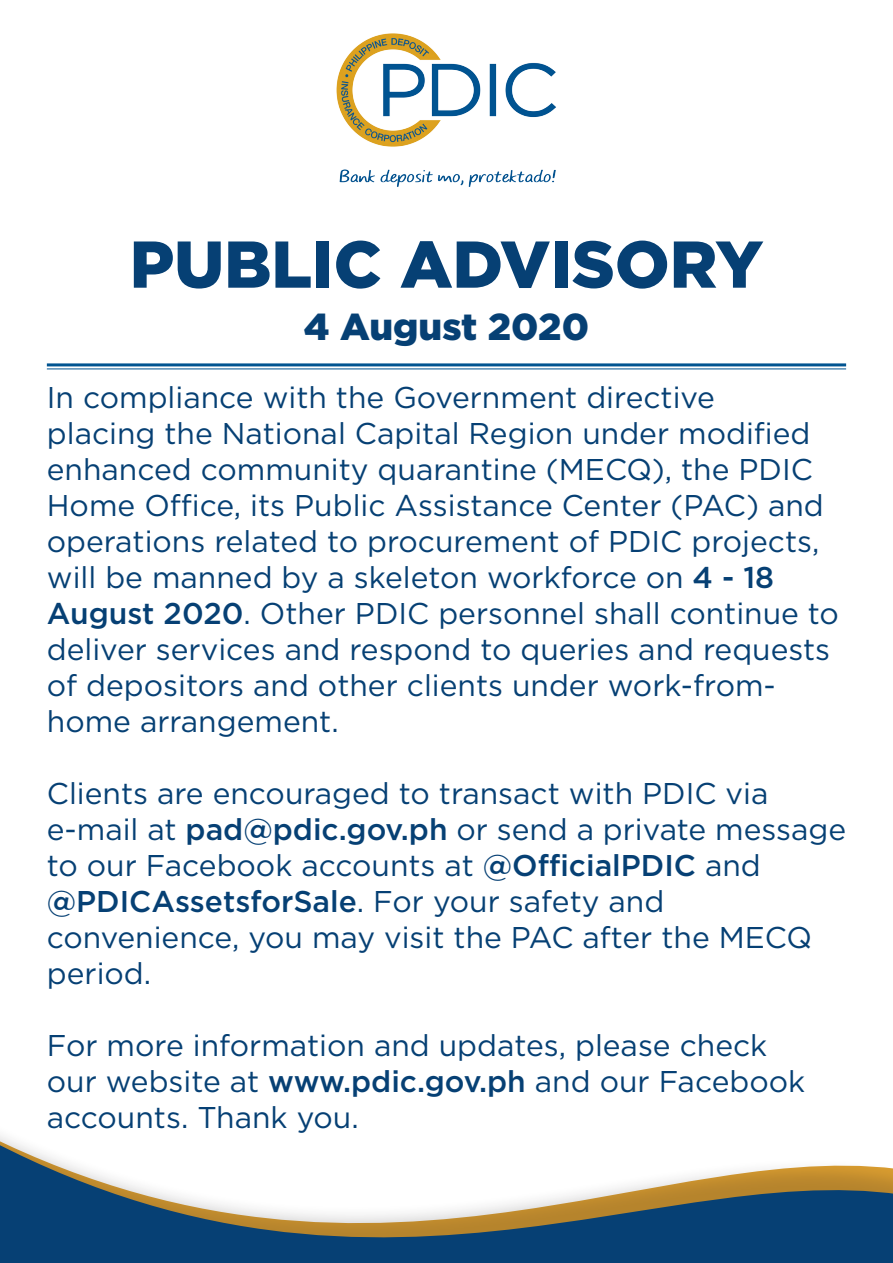
<style>
.page{position:relative;width:893px;height:1263px;background:#fff}
.page>*{position:absolute;margin:0;border:0;box-sizing:border-box;transform-origin:0 0}
.t1{font:900 66px "Gotham";color:#064074}
.t2{font:900 37.5px "Gotham";color:#064074}
.t3{font:30px/36px "Gotham";color:#064074}
.s1{font-weight:500}
</style>
<div class="page">
<img style="left:336px;top:33px;width:220px;height:154px">
<hr style="left:47px;top:363px;width:799px;height:3px;background:#005491">
<hr style="left:47px;top:368px;width:799px;height:1px;background:#005491">
<svg style="left:0;top:1135px;width:893px;height:128px"></svg>
<p class="t1" style="left:130px;top:219px;width:635px">PUBLIC ADVISORY</p>
<p class="t2" style="left:304px;top:301px;width:287px">4 August 2020</p>
<p class="t3" style="left:47px;top:379px;width:794px">In compliance with the Government directive<br>placing the National Capital Region under modified enhanced community quarantine (MECQ), the PDIC Home Office, its Public Assistance Center (PAC) and operations related to procurement of PDIC projects, will be manned by a skeleton workforce on <span class="s1">4 - 18<br>August 2020</span>. Other PDIC personnel shall continue to deliver services and respond to queries and requests of depositors and other clients under work-from&shy;home arrangement.</p>
<p class="t3" style="left:47px;top:775px;width:801px">Clients are encouraged to transact with PDIC via e-mail at <span class="s1">pad@pdic.gov.ph</span> or send a private message to our Facebook accounts at <span class="s1">@OfficialPDIC</span> and</p>
<p class="t3" style="left:47px;top:883px;width:767px"><span class="s1">@PDICAssetsforSale</span>. For your safety and convenience, you may visit the PAC after the MECQ period.</p>
<p class="t3" style="left:47px;top:1027px;width:760px">For more information and updates, please check our website at <span class="s1">www.pdic.gov.ph</span> and our Facebook accounts. Thank you.</p>
</div>
